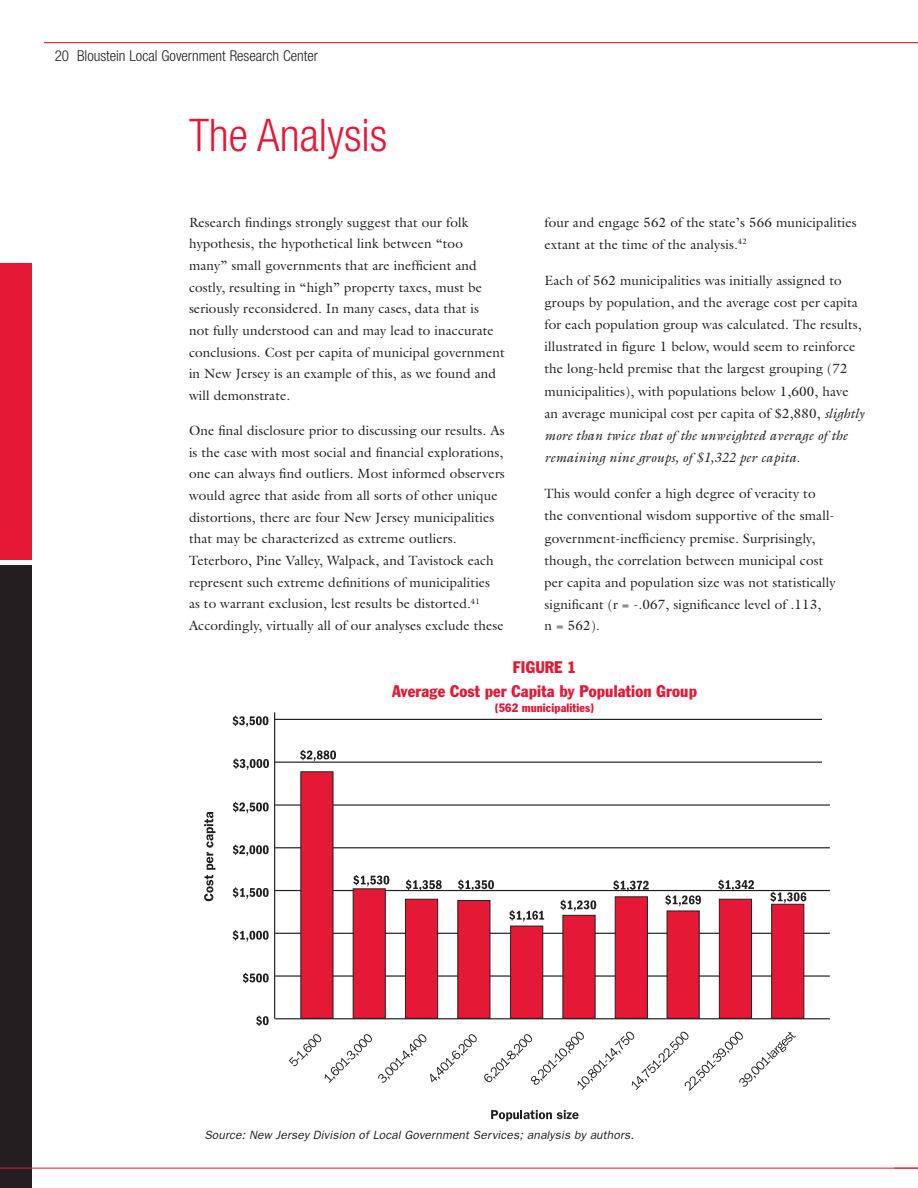
<style>
.page{position:relative;width:918px;height:1188px;background:#fff}
.page>*{position:absolute;margin:0;border:0;box-sizing:border-box;transform-origin:0 0}
.t1{font:300 condensed 45px "Helvetica Neue";color:#e51836}
.t2{font:condensed 16.5px/24px "Franklin Gothic";letter-spacing:.01em;color:#e51836}
.t3{font:300 condensed 15px "Helvetica Neue";color:#231f20}
.t4{font:13.5px/21.6px "Galliard";letter-spacing:.01em;color:#231f20}
.t5{font:italic 12px "Franklin Gothic";letter-spacing:.01em;color:#231f20}
.t6{font:condensed 12px "Franklin Gothic";letter-spacing:.01em;color:#e51836}
.s1{font-style:italic}
</style>
<div class="page">
<hr style="left:44px;top:42px;width:874px;height:1px;background:#e51836">
<div style="left:0;top:566px;width:32px;height:622px;background:#231f20"></div>
<div style="left:0;top:263px;width:32px;height:297px;background:#e51836"></div>
<hr style="left:0;top:1168px;width:918px;height:1px;background:#e51836">
<svg style="left:894px;top:1168px;width:24px;height:1px"></svg>
<hr style="left:275px;top:1018px;width:555px;height:1px;background:#231f20">
<hr style="left:275px;top:975px;width:555px;height:2px;background:#231f20">
<hr style="left:275px;top:933px;width:555px;height:1px;background:#231f20">
<hr style="left:275px;top:890px;width:555px;height:1px;background:#231f20">
<hr style="left:275px;top:847px;width:555px;height:1px;background:#231f20">
<hr style="left:275px;top:804px;width:555px;height:2px;background:#231f20">
<hr style="left:275px;top:762px;width:547px;height:1px;background:#231f20">
<hr style="left:275px;top:719px;width:547px;height:1px;background:#231f20">
<svg style="left:256px;top:1016px;width:13px;height:10px"></svg>
<svg style="left:243px;top:973px;width:26px;height:10px"></svg>
<svg style="left:233px;top:930px;width:36px;height:12px"></svg>
<svg style="left:233px;top:887px;width:36px;height:12px"></svg>
<svg style="left:233px;top:845px;width:36px;height:11px"></svg>
<svg style="left:233px;top:802px;width:36px;height:11px"></svg>
<hr style="left:274px;top:712px;width:1px;height:307px;background:#231f20">
<svg style="left:233px;top:716px;width:35px;height:11px"></svg>
<svg style="left:233px;top:758px;width:36px;height:12px"></svg>
<div style="left:301px;top:772px;width:32px;height:247px;background:#e51836"></div>
<div style="left:771px;top:904px;width:33px;height:115px;background:#e51836;border:1px solid #231f20"></div>
<div style="left:719px;top:899px;width:33px;height:120px;background:#e51836;border:1px solid #231f20"></div>
<div style="left:667px;top:911px;width:33px;height:108px;background:#e51836;border:1px solid #231f20"></div>
<div style="left:615px;top:897px;width:33px;height:122px;background:#e51836;border:1px solid #231f20"></div>
<div style="left:563px;top:915px;width:32px;height:104px;background:#e51836"></div>
<div style="left:510px;top:926px;width:33px;height:93px;background:#e51836;border:1px solid #231f20"></div>
<div style="left:457px;top:900px;width:33px;height:119px;background:#e51836;border:1px solid #231f20"></div>
<div style="left:405px;top:899px;width:33px;height:120px;background:#e51836;border:1px solid #231f20"></div>
<div style="left:353px;top:889px;width:33px;height:130px;background:#e51836;border:1px solid #231f20"></div>
<svg style="left:300px;top:750px;width:36px;height:11px"></svg>
<svg style="left:770px;top:892px;width:36px;height:11px"></svg>
<svg style="left:718px;top:880px;width:36px;height:10px"></svg>
<svg style="left:665px;top:895px;width:36px;height:11px"></svg>
<svg style="left:613px;top:880px;width:36px;height:12px"></svg>
<svg style="left:560px;top:900px;width:36px;height:11px"></svg>
<svg style="left:509px;top:910px;width:35px;height:12px"></svg>
<svg style="left:458px;top:880px;width:36px;height:10px"></svg>
<svg style="left:406px;top:880px;width:36px;height:10px"></svg>
<svg style="left:353px;top:875px;width:36px;height:11px"></svg>
<svg style="left:484px;top:1032px;width:312px;height:59px"></svg>
<svg style="left:378px;top:1034px;width:99px;height:49px"></svg>
<svg style="left:289px;top:1034px;width:83px;height:49px"></svg>
<svg style="left:204px;top:812px;width:11px;height:89px"></svg>
<svg style="left:491px;top:1110px;width:88px;height:11px"></svg>
<p class="t3" style="left:55px;top:47px;width:265px">20 Bloustein Local Government Research Center</p>
<h1 class="t1" style="left:189px;top:109px;width:200px">The Analysis</h1>
<p class="t4" style="left:544px;top:211px;width:314px;line-height:22.2px">four and engage 562 of the state’s 566 municipalities extant at the time of the analysis.<sup>42</sup></p>
<p class="t4" style="left:544px;top:269px;width:321px;line-height:22.2px">Each of 562 municipalities was initially assigned to groups by population, and the average cost per capita for each population group was calculated. The results, illustrated in figure 1 below, would seem to reinforce the long-held premise that the largest grouping (72 municipalities), with populations below 1,600, have an average municipal cost per capita of $2,880, <span class="s1">slightly more than twice that of the unweighted average of the remaining nine groups, of $1,322 per capita</span>.</p>
<p class="t4" style="left:544px;top:482px;width:293px;line-height:22.2px">This would confer a high degree of veracity to the conventional wisdom supportive of the small&shy;government-inefficiency premise. Surprisingly, though, the correlation between municipal cost per capita and population size was not statistically significant (r = -.067, significance level of .113,</p>
<p class="t4" style="left:544px;top:614px;width:57px">n = 562).</p>
<p class="t2" style="left:513px;top:655px;width:24px">Figure</p>
<p class="t4" style="left:189px;top:211px;width:317px">Research findings strongly suggest that our folk hypothesis, the hypothetical link between “too many” small governments that are inefficient and costly, resulting in “high” property taxes, must be seriously reconsidered. In many cases, data that is<br>not fully understood can and may lead to inaccurate conclusions. Cost per capita of municipal government in New Jersey is an example of this, as we found and will demonstrate.</p>
<p class="t4" style="left:189px;top:419px;width:317px">One final disclosure prior to discussing our results. As is the case with most social and financial explorations, one can always find outliers. Most informed observers would agree that aside from all sorts of other unique distortions, there are four New Jersey municipalities that may be characterized as extreme outliers.<br>Teterboro, Pine Valley, Walpack, and Tavistock each represent such extreme definitions of municipalities<br>as to warrant exclusion, lest results be distorted.<sup>41<br></sup>Accordingly, virtually all of our analyses exclude these</p>
<p class="t2" style="left:392px;top:655px;width:306px;text-indent:175px">1<br>Average Cost per Capita by Population Group</p>
<p class="t6" style="left:495px;top:701px;width:101px">(562 municipalities)</p>
<p class="t5" style="left:204px;top:1128px;width:431px">Source: New Jersey Division of Local Government Services; analysis by authors.</p>
</div>
